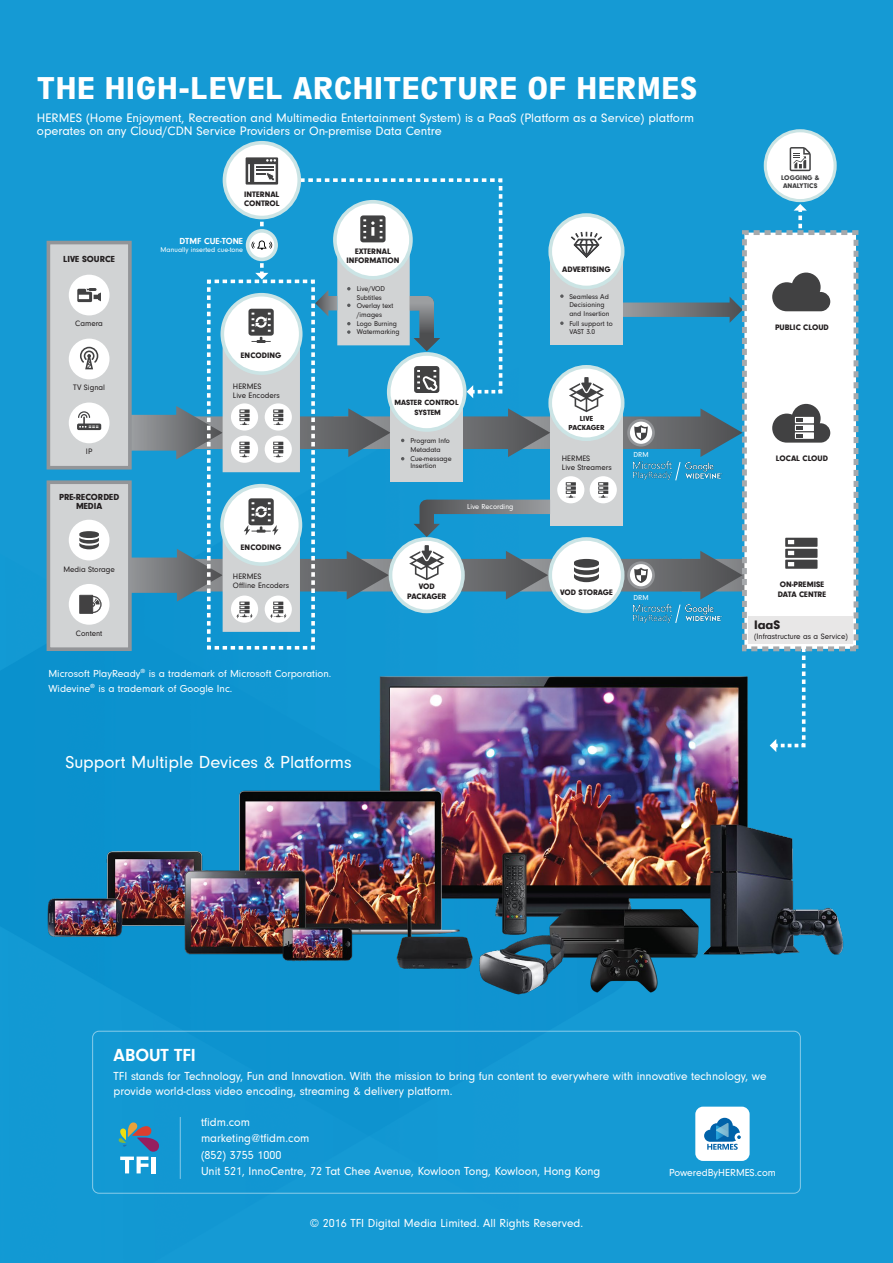
<style>
.page{position:relative;width:893px;height:1263px;background:#159ad4}
.page>*{position:absolute;margin:0;border:0;box-sizing:border-box;transform-origin:0 0}
.t1{font:900 32.55px "Neuzeit Gro Con";color:#fff}
.t2{font:18px "Neuzeit Gro";color:#fff}
.t3{font:700 18px "Neuzeit Gro";color:#fff}
.t4{font:12.75px/12.8px "Neuzeit Gro";color:#fff}
.t5{font:900 12.75px "Neuzeit Gro";color:#231f20}
.t6{font:12px/16.5px "Neuzeit Gro";color:#fff}
.t7{font:10.5px/15px "Neuzeit Gro";color:#fff}
.t8{font:900 9px/8.1px "Neuzeit Gro";color:#231f20;text-align:center}
.t9{font:700 9px "Neuzeit Gro";color:#fff}
.t10{font:900 8.1px/9.8px "Neuzeit Gro";color:#231f20;text-align:center}
.t11{font:8.1px/9px "Neuzeit Gro";color:#231f20}
.t12{font:900 7.8px/9.3px "Neuzeit Gro";color:#231f20;text-align:center}
.t13{font:7.5px "Neuzeit Gro";color:#fff}
.t14{font:900 7.5px/9px "Neuzeit Gro";color:#231f20;text-align:center}
.t15{font:7.2px/8.7px "Neuzeit Gro";color:#231f20}
.t16{font:7.2px "Neuzeit Gro";color:#fff}
.t17{font:900 7.05px/8.4px "Neuzeit Gro";color:#414142}
</style>
<div class="page">
<img style="left:25px;top:666px;width:856px;height:364px">
<svg style="left:675px;top:604px;width:6px;height:20px"></svg>
<img style="left:634px;top:604px;width:37px;height:18px">
<img style="left:685px;top:605px;width:28px;height:9px">
<img style="left:686px;top:614px;width:36px;height:10px">
<div style="left:92px;top:1031px;width:709px;height:162px;border:1px solid #fff;border-radius:6px"></div>
<svg style="left:794px;top:204px;width:13px;height:26px"></svg>
<hr style="left:180px;top:1117px;width:1px;height:62px;background:#fff">
<svg style="left:118px;top:1122px;width:42px;height:51px;background:#5898b9"></svg>
<div style="left:695px;top:1107px;width:55px;height:54px;background:#fff;border-radius:8px"></div>
<svg style="left:704px;top:1118px;width:37px;height:32px"></svg>
<svg style="left:621px;top:559px;width:79px;height:32px;background:#696a6d"></svg>
<svg style="left:700px;top:551px;width:42px;height:49px;background:#4e7486"></svg>
<svg style="left:629px;top:563px;width:24px;height:25px"></svg>
<div style="left:627px;top:561px;width:28px;height:28px;border:3px solid #939598;border-radius:50%"></div>
<svg style="left:634px;top:567px;width:14px;height:16px"></svg>
<svg style="left:623px;top:416px;width:77px;height:33px;background:#676b6f"></svg>
<svg style="left:700px;top:408px;width:42px;height:49px;background:#377997"></svg>
<svg style="left:629px;top:420px;width:24px;height:25px"></svg>
<div style="left:627px;top:419px;width:28px;height:28px;border:3px solid #939598;border-radius:50%"></div>
<svg style="left:634px;top:425px;width:14px;height:15px"></svg>
<svg style="left:132px;top:557px;width:44px;height:36px;background:#7f8487"></svg>
<svg style="left:132px;top:415px;width:44px;height:36px;background:#888b8e"></svg>
<svg style="left:623px;top:302px;width:107px;height:15px;background:#757c80"></svg>
<svg style="left:730px;top:297px;width:12px;height:26px"></svg>
<div style="left:550px;top:402px;width:73px;height:123px;background:#d1d3d4"></div>
<div style="left:550px;top:251px;width:73px;height:93px;background:#d1d3d4"></div>
<div style="left:48px;top:243px;width:82px;height:225px;background:#d1d3d4"></div>
<div style="left:47px;top:241px;width:85px;height:228px;border:4px solid #939598"></div>
<div style="left:48px;top:482px;width:82px;height:167px;background:#d1d3d4"></div>
<div style="left:47px;top:480px;width:85px;height:171px;border:4px solid #939598"></div>
<div style="left:69px;top:275px;width:41px;height:40px;background:#fff;border-radius:50%"></div>
<svg style="left:77px;top:288px;width:24px;height:14px"></svg>
<div style="left:69px;top:339px;width:41px;height:40px;background:#fff;border-radius:50%"></div>
<svg style="left:80px;top:347px;width:18px;height:22px"></svg>
<div style="left:69px;top:584px;width:41px;height:41px;background:#fff;border-radius:50%"></div>
<svg style="left:79px;top:595px;width:22px;height:19px"></svg>
<div style="left:69px;top:520px;width:41px;height:40px;background:#fff;border-radius:50%"></div>
<svg style="left:79px;top:531px;width:20px;height:18px"></svg>
<div style="left:69px;top:402px;width:41px;height:41px;background:#fff;border-radius:50%"></div>
<svg style="left:77px;top:411px;width:24px;height:19px"></svg>
<svg style="left:550px;top:215px;width:73px;height:72px"></svg>
<div style="left:548px;top:213px;width:76px;height:76px;border:4px solid #cbe4e4;border-radius:50%"></div>
<svg style="left:550px;top:539px;width:73px;height:72px"></svg>
<div style="left:548px;top:537px;width:76px;height:76px;border:4px solid #cbe4e5;border-radius:50%"></div>
<svg style="left:550px;top:367px;width:73px;height:72px"></svg>
<div style="left:548px;top:365px;width:76px;height:76px;border:4px solid #cbe4e5;border-radius:50%"></div>
<div style="left:590px;top:476px;width:27px;height:27px;background:#fff;border-radius:50%"></div>
<div style="left:224px;top:143px;width:75px;height:75px;background:#fff;border-radius:50%"></div>
<div style="left:223px;top:141px;width:78px;height:78px;border:4px solid #cbe4e5;border-radius:50%"></div>
<svg style="left:176px;top:157px;width:432px;height:494px"></svg>
<div style="left:742px;top:230px;width:116px;height:421px;background:#fff;border:5px dashed #a6a9ac"></div>
<div style="left:748px;top:616px;width:104px;height:27px;background:#e8e7e7"></div>
<div style="left:765px;top:131px;width:70px;height:70px;background:#fff;border-radius:50%"></div>
<div style="left:764px;top:129px;width:73px;height:73px;border:3px solid #cbe4e4;border-radius:50%"></div>
<svg style="left:790px;top:147px;width:21px;height:24px"></svg>
<svg style="left:675px;top:461px;width:6px;height:20px"></svg>
<img style="left:634px;top:462px;width:37px;height:18px">
<img style="left:685px;top:462px;width:28px;height:9px">
<img style="left:686px;top:471px;width:36px;height:11px">
<svg style="left:772px;top:273px;width:58px;height:38px"></svg>
<svg style="left:772px;top:404px;width:58px;height:39px"></svg>
<svg style="left:770px;top:538px;width:69px;height:214px"></svg>
<h1 class="t1" style="left:37px;top:70px;width:662px">THE HIGH-LEVEL ARCHITECTURE OF HERMES</h1>
<p class="t4" style="left:37px;top:112px;width:658px">HERMES (Home Enjoyment, Recreation and Multimedia Entertainment System) is a PaaS (Platform as a Service) platform operates on any Cloud/CDN Service Providers or On-premise Data Centre</p>
<p class="t10" style="left:244px;top:189px;width:37px;text-align:left">INTERNAL<br>CONTROL</p>
<p class="t8" style="left:63px;top:255px;width:53px">LIVE SOURCE</p>
<p class="t11" style="left:75px;top:319px;width:29px">Camera</p>
<p class="t11" style="left:73px;top:383px;width:34px">TV Signal</p>
<p class="t11" style="left:86px;top:447px;width:8px">IP</p>
<p class="t8" style="left:59px;top:493px;width:62px">PRE-RECORDED<br>MEDIA</p>
<p class="t11" style="left:63px;top:565px;width:53px">Media Storage</p>
<p class="t11" style="left:76px;top:629px;width:28px">Content</p>
<p class="t9" style="left:180px;top:236px;width:65px">DTMF CUE-TONE</p>
<p class="t16" style="left:161px;top:246px;width:84px">Manually inserted cue-tone</p>
<p class="t10" style="left:241px;top:350px;width:42px">ENCODING</p>
<p class="t11" style="left:233px;top:382px;width:48px">HERMES<br>Live Encoders</p>
<p class="t10" style="left:241px;top:542px;width:42px">ENCODING</p>
<p class="t11" style="left:233px;top:572px;width:58px">HERMES<br>Offline Encoders</p>
<p class="t7" style="left:48px;top:666px;width:284px">Microsoft PlayReady<sup>®</sup> is a trademark of Microsoft Corporation.<br>Widevine<sup>®</sup> is a trademark of Google Inc.</p>
<p class="t10" style="left:346px;top:246px;width:55px">EXTERNAL<br>INFORMATION</p>
<p class="t10" style="left:562px;top:264px;width:50px">ADVERTISING</p>
<p class="t15" style="left:357px;top:284px;width:44px">Live/VOD<br>Subtitles<br>Overlay text /images<br>Logo Burning<br>Watermarking</p>
<p class="t15" style="left:569px;top:292px;width:42px">Seamless Ad<br>Decisioning and Insertion</p>
<p class="t15" style="left:569px;top:319px;width:45px">Full support to<br>VAST 3.0</p>
<p class="t12" style="left:394px;top:398px;width:66px">MASTER CONTROL<br>SYSTEM</p>
<p class="t15" style="left:410px;top:437px;width:43px">Program Info<br>Metadata<br>Cue-message</p>
<p class="t15" style="left:410px;top:462px;width:28px">Insertion</p>
<p class="t13" style="left:467px;top:502px;width:48px">Live Recording</p>
<p class="t10" style="left:407px;top:581px;width:41px">VOD<br>PACKAGER</p>
<p class="t14" style="left:568px;top:414px;width:38px">LIVE<br>PACKAGER</p>
<p class="t11" style="left:562px;top:454px;width:51px">HERMES<br>Live Streamers</p>
<p class="t10" style="left:560px;top:588px;width:54px">VOD STORAGE</p>
<p class="t13" style="left:633px;top:451px;width:17px">DRM</p>
<p class="t13" style="left:633px;top:593px;width:17px">DRM</p>
<h2 class="t2" style="left:65px;top:752px;width:288px">Support Multiple Devices &amp; Platforms</h2>
<p class="t17" style="left:781px;top:174px;width:40px">LOGGING &amp;<br>ANALYTICS</p>
<p class="t10" style="left:775px;top:322px;width:55px">PUBLIC CLOUD</p>
<p class="t10" style="left:776px;top:454px;width:54px">LOCAL CLOUD</p>
<p class="t10" style="left:778px;top:579px;width:50px;text-align:left">ON-PREMISE<br>DATA CENTRE</p>
<p class="t5" style="left:754px;top:618px;width:28px">IaaS</p>
<p class="t11" style="left:754px;top:632px;width:95px">(Infrastructure as a Service)</p>
<h2 class="t3" style="left:114px;top:1045px;width:84px">ABOUT TFI</h2>
<p class="t6" style="left:114px;top:1069px;width:654px;line-height:15px">TFI stands for Technology, Fun and Innovation. With the mission to bring fun content to everywhere with innovative technology, we provide world-class video encoding, streaming &amp; delivery platform.</p>
<p class="t6" style="left:201px;top:1114px;width:401px">tfidm.com<br>marketing@tfidm.com<br>(852) 3755 1000<br>Unit 521, InnoCentre, 72 Tat Chee Avenue, Kowloon Tong, Kowloon, Hong Kong</p>
<p class="t6" style="left:310px;top:1214px;width:275px">© 2016 TFI Digital Media Limited. All Rights Reserved.</p>
<p class="t7" style="left:669px;top:1165px;width:108px">PoweredByHERMES.com</p>
</div>
